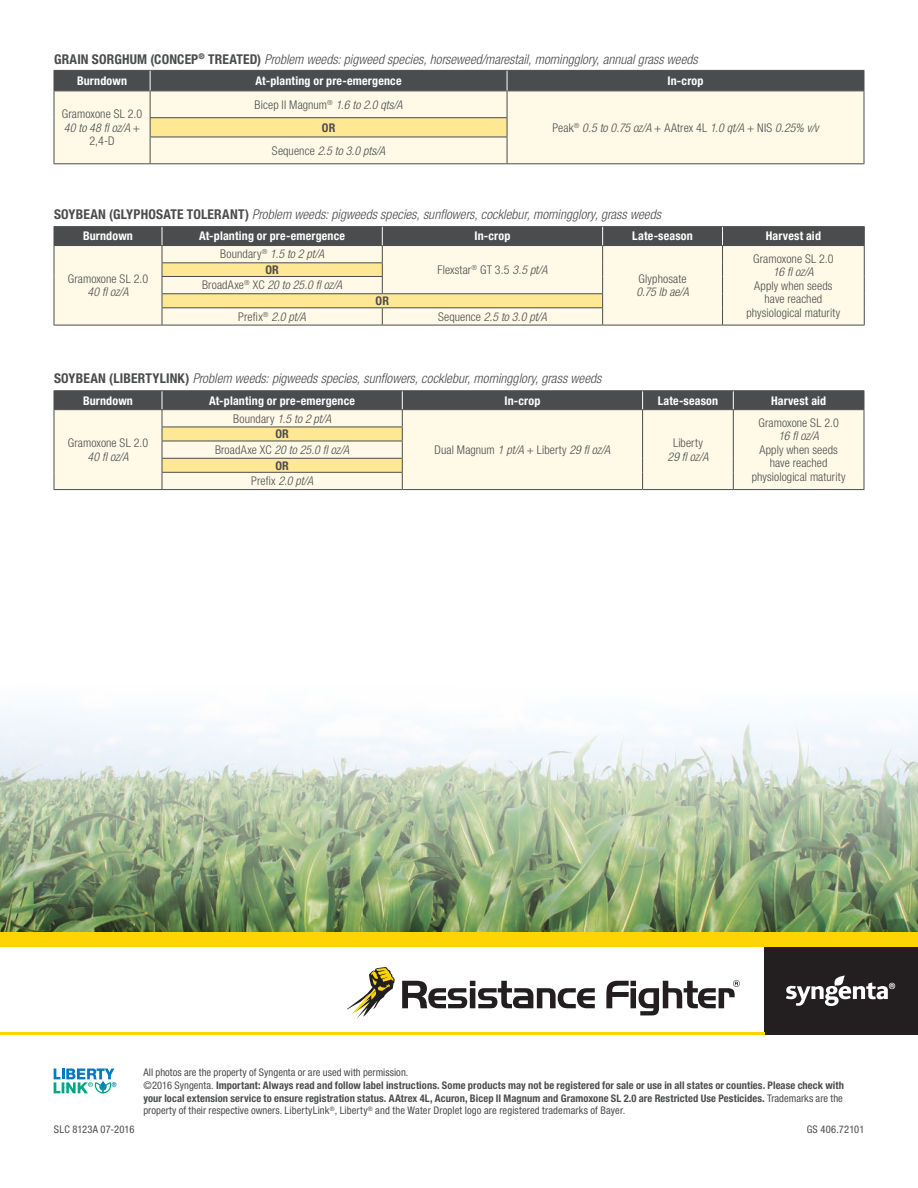
<style>
.page{position:relative;width:918px;height:1188px;background:#fff}
.page>*{position:absolute;margin:0;border:0;box-sizing:border-box;transform-origin:0 0}
.t1{font:italic 300 condensed 13.5px "Helvetica Neue LT Std";letter-spacing:.005em;color:#4b4c4d}
.t2{font:300 condensed 12px/13.5px "Helvetica Neue LT Std";letter-spacing:.01em;color:#4b4c4d;text-align:center}
.t3{font:italic 300 condensed 12px/15.6px "Helvetica Neue LT Std";color:#4b4c4d;text-align:center}
.t4{font:700 condensed 12px "Helvetica Neue LT Std";letter-spacing:.015em;color:#fff}
.t5{font:700 condensed 12px "Helvetica Neue LT Std";color:#4b4c4d}
.t6{font:700 condensed 10.5px/12.6px "Helvetica Neue LT Std";letter-spacing:.01em;color:#4b4c4d}
.t7{font:condensed 10.5px "Helvetica Neue LT Std";letter-spacing:.02em;color:#4b4c4d}
.s1{font-weight:700;font-style:normal}
.s2{font-style:italic}
.s3{font-style:normal}
.s4{font-weight:400}
</style>
<div class="page">
<img style="left:0;top:709px;width:918px;height:223px">
<hr style="left:54px;top:226px;width:108px;height:1px;background:#4b4c4d">
<hr style="left:162px;top:226px;width:220px;height:1px;background:#4b4c4d">
<hr style="left:382px;top:226px;width:221px;height:1px;background:#4b4c4d">
<hr style="left:603px;top:226px;width:120px;height:1px;background:#4b4c4d">
<hr style="left:723px;top:226px;width:142px;height:1px;background:#4b4c4d">
<hr style="left:54px;top:325px;width:108px;height:1px;background:#4b4c4d">
<hr style="left:603px;top:325px;width:120px;height:1px;background:#4b4c4d">
<hr style="left:723px;top:325px;width:142px;height:1px;background:#4b4c4d">
<hr style="left:162px;top:325px;width:220px;height:1px;background:#4b4c4d">
<hr style="left:382px;top:325px;width:221px;height:1px;background:#4b4c4d">
<svg style="left:54px;top:227px;width:811px;height:98px;background:#d6d1bc"></svg>
<hr style="left:54px;top:163px;width:96px;height:1px;background:#4b4c4d">
<hr style="left:150px;top:163px;width:357px;height:1px;background:#4b4c4d">
<hr style="left:507px;top:163px;width:357px;height:1px;background:#4b4c4d">
<svg style="left:54px;top:70px;width:811px;height:93px;background:#d2ceba"></svg>
<hr style="left:54px;top:489px;width:108px;height:1px;background:#4b4c4d">
<hr style="left:643px;top:489px;width:90px;height:1px;background:#4b4c4d">
<hr style="left:733px;top:489px;width:131px;height:1px;background:#4b4c4d">
<hr style="left:162px;top:489px;width:240px;height:1px;background:#4b4c4d">
<hr style="left:402px;top:489px;width:241px;height:1px;background:#4b4c4d">
<hr style="left:54px;top:390px;width:108px;height:1px;background:#4b4c4d">
<hr style="left:162px;top:390px;width:240px;height:1px;background:#4b4c4d">
<hr style="left:402px;top:390px;width:241px;height:1px;background:#4b4c4d">
<hr style="left:643px;top:390px;width:90px;height:1px;background:#4b4c4d">
<hr style="left:733px;top:390px;width:131px;height:1px;background:#4b4c4d">
<svg style="left:54px;top:391px;width:811px;height:98px;background:#d9d4c0"></svg>
<hr style="left:54px;top:409px;width:108px;height:1px;background:#4b4c4d">
<hr style="left:162px;top:409px;width:240px;height:1px;background:#4b4c4d">
<hr style="left:402px;top:409px;width:241px;height:1px;background:#4b4c4d">
<hr style="left:643px;top:409px;width:90px;height:1px;background:#4b4c4d">
<hr style="left:733px;top:409px;width:131px;height:1px;background:#4b4c4d">
<svg style="left:54px;top:1069px;width:62px;height:25px"></svg>
<div style="left:765px;top:947px;width:153px;height:88px;background:#231f20"></div>
<svg style="left:786px;top:976px;width:109px;height:30px"></svg>
<svg style="left:402px;top:981px;width:193px;height:27px"></svg>
<svg style="left:606px;top:980px;width:134px;height:35px"></svg>
<svg style="left:347px;top:967px;width:48px;height:51px"></svg>
<div style="left:0;top:932px;width:918px;height:15px;background:#fed503"></div>
<hr style="left:0;top:1032px;width:765px;height:3px;background:#fed503">
<p class="t1" style="left:54px;top:51px;width:645px"><span class="s1">GRAIN SORGHUM (CONCEP</span><sup>®</sup> <span class="s1">TREATED)</span> Problem weeds: pigweed species, horseweed/marestail, morningglory, annual grass weeds</p>
<p class="t4" style="left:77px;top:73px;width:51px">Burndown</p>
<p class="t4" style="left:256px;top:73px;width:147px">At-planting or pre-emergence</p>
<p class="t4" style="left:668px;top:73px;width:37px">In-crop</p>
<p class="t2" style="left:62px;top:107px;width:82px">Gramoxone SL 2.0<br><span class="s2">40 to 48 fl oz/A</span> +<br>2,4-D</p>
<p class="t2" style="left:255px;top:97px;width:149px">Bicep II Magnum<sup>®</sup> <span class="s2">1.6 to 2.0 qts/A</span></p>
<p class="t3" style="left:552px;top:120px;width:268px"><span class="s3">Peak</span><sup>®</sup> 0.5 to 0.75 oz/A <span class="s3">+ AAtrex 4L</span> 1.0 qt/A <span class="s3">+ NIS</span> 0.25% v/v</p>
<p class="t3" style="left:272px;top:116px;width:115px;line-height:23.1px"><span class="s1">OR<br></span><span class="s3">Sequence</span> 2.5 to 3.0 pts/A</p>
<p class="t1" style="left:54px;top:206px;width:609px"><span class="s1">SOYBEAN (GLYPHOSATE TOLERANT)</span> Problem weeds: pigweeds species, sunflowers, cocklebur, morningglory, grass weeds</p>
<p class="t4" style="left:83px;top:229px;width:51px">Burndown</p>
<p class="t4" style="left:199px;top:229px;width:147px">At-planting or pre-emergence</p>
<p class="t4" style="left:474px;top:229px;width:37px">In-crop</p>
<p class="t4" style="left:632px;top:229px;width:62px">Late-season</p>
<p class="t4" style="left:766px;top:229px;width:57px">Harvest aid</p>
<p class="t2" style="left:68px;top:272px;width:82px">Gramoxone SL 2.0</p>
<p class="t3" style="left:88px;top:285px;width:42px">40 fl oz/A</p>
<p class="t3" style="left:220px;top:247px;width:105px"><span class="s3">Boundary</span><sup>®</sup> 1.5 to 2 pt/A</p>
<p class="t2" style="left:753px;top:251px;width:82px">Gramoxone SL 2.0</p>
<p class="t3" style="left:773px;top:264px;width:42px">16 fl oz/A</p>
<p class="t2" style="left:747px;top:278px;width:95px">Apply when seeds have reached physiological maturity</p>
<p class="t2" style="left:438px;top:263px;width:111px">Flexstar<sup>®</sup> GT 3.5 <span class="s2">3.5 pt/A</span></p>
<p class="t3" style="left:202px;top:262px;width:142px"><span class="s1">OR<br></span><span class="s3">BroadAxe</span><sup>®</sup> <span class="s3">XC</span> 20 to 25.0 fl oz/A</p>
<p class="t2" style="left:639px;top:272px;width:49px">Glyphosate</p>
<p class="t3" style="left:636px;top:285px;width:54px">0.75 lb ae/A</p>
<p class="t5" style="left:376px;top:294px;width:15px">OR</p>
<p class="t3" style="left:238px;top:309px;width:69px"><span class="s3">Prefix</span><sup>®</sup> 2.0 pt/A</p>
<p class="t3" style="left:438px;top:309px;width:110px"><span class="s3">Sequence</span> 2.5 to 3.0 pt/A</p>
<p class="t1" style="left:54px;top:371px;width:549px"><span class="s1">SOYBEAN (LIBERTYLINK)</span> Problem weeds: pigweeds species, sunflowers, cocklebur, morningglory, grass weeds</p>
<p class="t4" style="left:83px;top:393px;width:51px">Burndown</p>
<p class="t4" style="left:209px;top:393px;width:147px">At-planting or pre-emergence</p>
<p class="t4" style="left:504px;top:393px;width:37px">In-crop</p>
<p class="t4" style="left:658px;top:393px;width:62px">Late-season</p>
<p class="t4" style="left:771px;top:393px;width:57px">Harvest aid</p>
<p class="t2" style="left:68px;top:436px;width:82px">Gramoxone SL 2.0</p>
<p class="t3" style="left:88px;top:449px;width:42px">40 fl oz/A</p>
<p class="t3" style="left:233px;top:411px;width:99px"><span class="s3">Boundary</span> 1.5 to 2 pt/A</p>
<p class="t2" style="left:758px;top:416px;width:82px">Gramoxone SL 2.0</p>
<p class="t3" style="left:779px;top:429px;width:42px">16 fl oz/A</p>
<p class="t2" style="left:752px;top:443px;width:95px">Apply when seeds have reached physiological maturity</p>
<p class="t3" style="left:215px;top:427px;width:136px"><span class="s1">OR<br></span><span class="s3">BroadAxe XC</span> 20 to 25.0 fl oz/A<br><span class="s1">OR<br></span><span class="s3">Prefix</span> 2.0 pt/A</p>
<p class="t2" style="left:673px;top:436px;width:31px">Liberty</p>
<p class="t3" style="left:668px;top:449px;width:42px">29 fl oz/A</p>
<p class="t2" style="left:435px;top:443px;width:177px">Dual Magnum <span class="s2">1 pt/A</span> + Liberty <span class="s2">29 fl oz/A</span></p>
<p class="t6" style="left:143px;top:1066px;width:702px"><span class="s4">All photos are the property of Syngenta or are used with permission.<br>©2016 Syngenta.</span> Important: Always read and follow label instructions. Some products may not be registered for sale or use in all states or counties. Please check with your local extension service to ensure registration status. AAtrex 4L, Acuron, Bicep II Magnum and Gramoxone SL 2.0 are Restricted Use Pesticides. <span class="s4">Trademarks are the property of their respective owners. LibertyLink</span><sup>®</sup><span class="s4">, Liberty</span><sup>®</sup> <span class="s4">and the Water Droplet logo are registered trademarks of Bayer.</span></p>
<p class="t7" style="left:54px;top:1124px;width:82px">SLC 8123A 07-2016</p>
<p class="t7" style="left:807px;top:1124px;width:59px">GS 406.72101</p>
</div>
